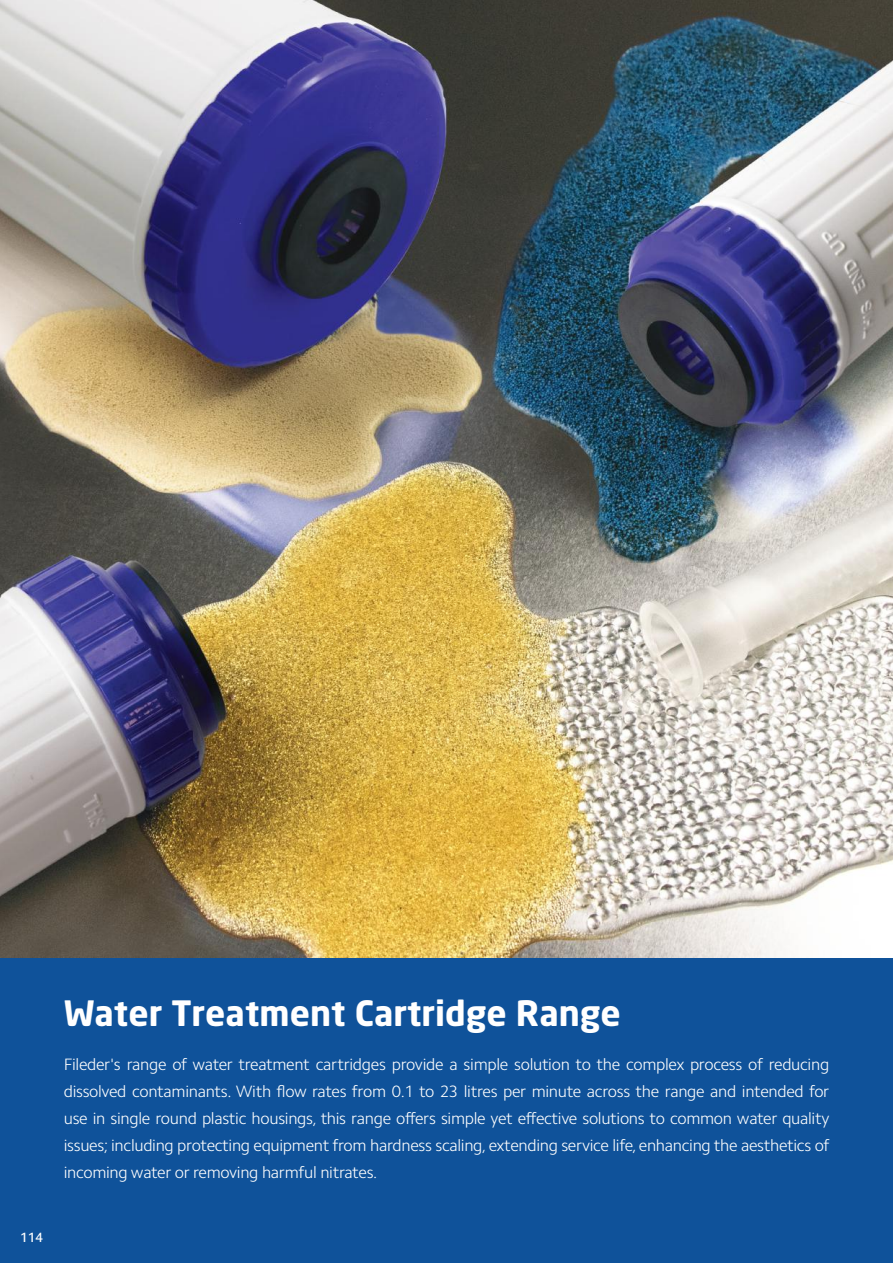
<style>
.page{position:relative;width:893px;height:1263px;background:#fff}
.page>*{position:absolute;margin:0;border:0;box-sizing:border-box;transform-origin:0 0}
.t1{font:700 34.5px "Neo Sans";color:#fff}
.t2{font:300 16.5px/27px "Camphor Std";letter-spacing:-.02em;color:#fff;text-align:justify}
.t3{font:500 13.5px "Camphor Std";color:#fff}
</style>
<div class="page">
<div style="left:0;top:459px;width:893px;height:804px;background:#0f529a"></div>
<img style="left:0;top:0;width:893px;height:957px">
<p class="t3" style="left:20px;top:1229px;width:24px">114</p>
<h1 class="t1" style="left:64px;top:998px;width:559px">Water Treatment Cartridge Range</h1>
<p class="t2" style="left:64px;top:1051px;width:767px">Fileder's range of water treatment cartridges provide a simple solution to the complex process of reducing dissolved contaminants. With flow rates from 0.1 to 23 litres per minute across the range and intended for use in single round plastic housings, this range offers simple yet effective solutions to common water quality issues; including protecting equipment from hardness scaling, extending service life, enhancing the aesthetics of incoming water or removing harmful nitrates.</p>
</div>
